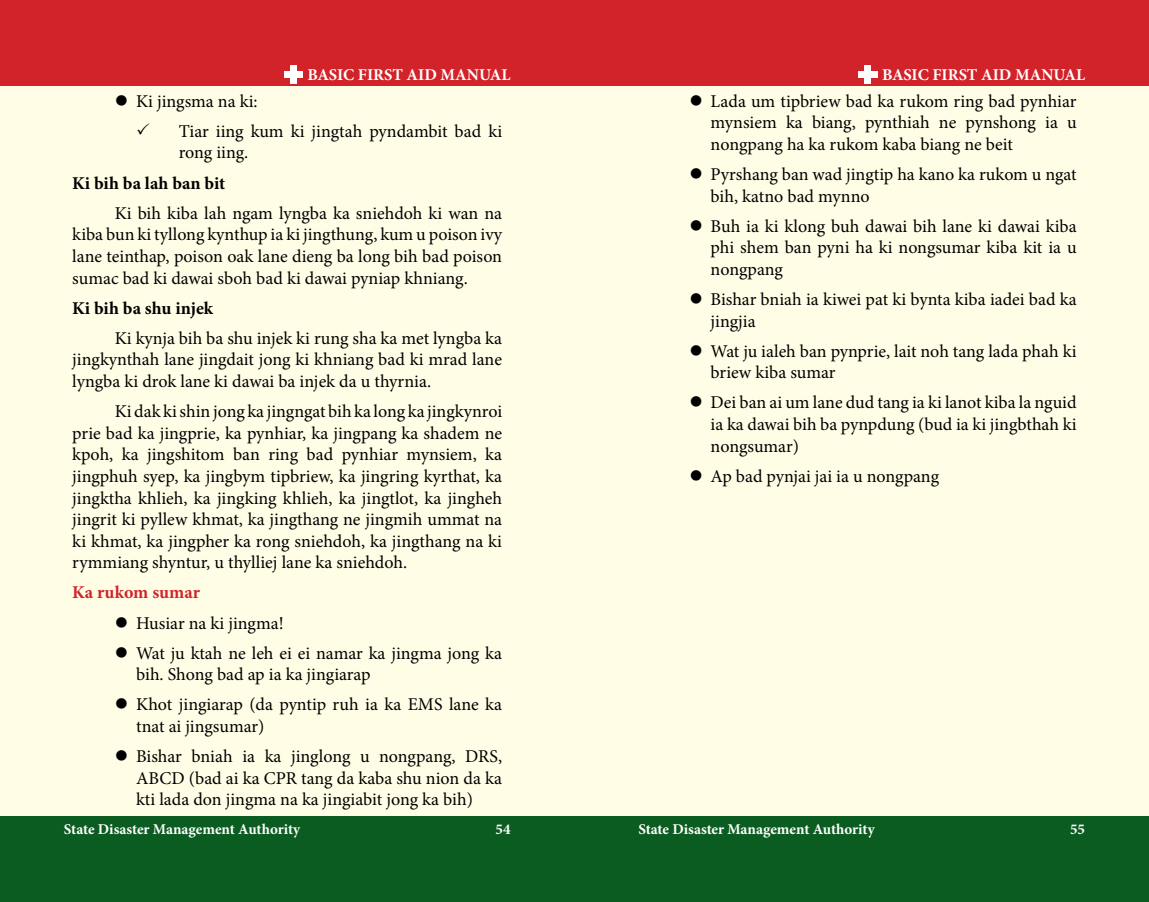
<style>
.page{position:relative;width:1149px;height:902px;background:#fff}
.page>*{position:absolute;margin:0;border:0;box-sizing:border-box;transform-origin:0 0}
.t1{font:18px/21.6px "Minion Pro";color:#000;text-align:justify}
.t2{font:700 18px "Minion Pro";letter-spacing:-.005em;color:#000}
.t3{font:700 18px "Minion Pro";color:#d2232a}
.t4{font:700 16.5px "Minion Pro";color:#fff}
.t5{font:700 15px "Minion Pro";letter-spacing:-.005em;color:#fff}
</style>
<div class="page">
<div style="left:0;top:0;width:574px;height:901px;background:#fffde5"></div>
<div style="left:574px;top:0;width:574px;height:901px;background:#fffde5"></div>
<div style="left:0;top:0;width:574px;height:85px;background:#d2232a"></div>
<div style="left:574px;top:0;width:574px;height:85px;background:#d2232a"></div>
<div style="left:0;top:816px;width:574px;height:85px;background:#0b5c20"></div>
<div style="left:574px;top:816px;width:574px;height:85px;background:#0b5c20"></div>
<svg style="left:290px;top:65px;width:6px;height:6px"></svg>
<div style="left:296px;top:71px;width:7px;height:7px;background:#fff"></div>
<svg style="left:290px;top:78px;width:6px;height:6px"></svg>
<div style="left:290px;top:71px;width:6px;height:7px;background:#fff"></div>
<div style="left:284px;top:71px;width:6px;height:7px;background:#fff"></div>
<svg style="left:864px;top:65px;width:6px;height:6px"></svg>
<div style="left:870px;top:71px;width:7px;height:7px;background:#fff"></div>
<svg style="left:864px;top:78px;width:6px;height:6px"></svg>
<div style="left:864px;top:71px;width:6px;height:7px;background:#fff"></div>
<div style="left:858px;top:71px;width:6px;height:7px;background:#fff"></div>
<p class="t4" style="left:307px;top:63px;width:204px">BASIC FIRST AID MANUAL</p>
<p class="t4" style="left:881px;top:63px;width:204px">BASIC FIRST AID MANUAL</p>
<p class="t1" style="left:179px;top:86px;width:325px;line-height:30.2px;text-indent:-64px">● Ki jingsma na ki:<br>Tiar iing kum ki jingtah pyndambit bad ki</p>
<p class="t1" style="left:179px;top:142px;width:71px">rong iing.</p>
<p class="t2" style="left:72px;top:170px;width:154px">Ki bih ba lah ban bit</p>
<p class="t1" style="left:72px;top:202px;width:431px;text-indent:43px">Ki bih kiba lah ngam lyngba ka sniehdoh ki wan na kiba bun ki tyllong kynthup ia ki jingthung, kum u poison ivy lane teinthap, poison oak lane dieng ba long bih bad poison sumac bad ki dawai sboh bad ki dawai pyniap khniang.</p>
<p class="t2" style="left:72px;top:295px;width:142px">Ki bih ba shu injek</p>
<p class="t1" style="left:72px;top:327px;width:431px;text-indent:43px">Ki kynja bih ba shu injek ki rung sha ka met lyngba ka jingkynthah lane jingdait jong ki khniang bad ki mrad lane lyngba ki drok lane ki dawai ba injek da u thyrnia.</p>
<p class="t1" style="left:72px;top:400px;width:431px;text-indent:43px">Ki dak ki shin jong ka jingngat bih ka long ka jingkynroi prie bad ka jingprie, ka pynhiar, ka jingpang ka shadem ne kpoh, ka jingshitom ban ring bad pynhiar mynsiem, ka jingphuh syep, ka jingbym tipbriew, ka jingring kyrthat, ka jingktha khlieh, ka jingking khlieh, ka jingtlot, ka jingheh jingrit ki pyllew khmat, ka jingthang ne jingmih ummat na ki khmat, ka jingpher ka rong sniehdoh, ka jingthang na ki rymmiang shyntur, u thylliej lane ka sniehdoh.</p>
<p class="t3" style="left:72px;top:580px;width:129px">Ka rukom sumar</p>
<p class="t1" style="left:115px;top:612px;width:170px">● Husiar na ki jingma!</p>
<p class="t1" style="left:136px;top:642px;width:367px;text-indent:-21px">● Wat ju ktah ne leh ei ei namar ka jingma jong ka bih. Shong bad ap ia ka jingiarap</p>
<p class="t1" style="left:136px;top:694px;width:367px;text-indent:-21px">● Khot jingiarap (da pyntip ruh ia ka EMS lane ka tnat ai jingsumar)</p>
<p class="t1" style="left:136px;top:745px;width:367px;text-indent:-21px">● Bishar bniah ia ka jinglong u nongpang, DRS, ABCD (bad ai ka CPR tang da kaba shu nion da ka kti lada don jingma na ka jingiabit jong ka bih)</p>
<p class="t1" style="left:710px;top:90px;width:367px;text-indent:-21px">● Lada um tipbriew bad ka rukom ring bad pynhiar mynsiem ka biang, pynthiah ne pynshong ia u nongpang ha ka rukom kaba biang ne beit</p>
<p class="t1" style="left:710px;top:163px;width:367px;text-indent:-21px">● Pyrshang ban wad jingtip ha kano ka rukom u ngat bih, katno bad mynno</p>
<p class="t1" style="left:710px;top:215px;width:367px;text-indent:-21px">● Buh ia ki klong buh dawai bih lane ki dawai kiba phi shem ban pyni ha ki nongsumar kiba kit ia u nongpang</p>
<p class="t1" style="left:710px;top:288px;width:367px;text-indent:-21px">● Bishar bniah ia kiwei pat ki bynta kiba iadei bad ka jingjia</p>
<p class="t1" style="left:710px;top:340px;width:367px;text-indent:-21px">● Wat ju ialeh ban pynprie, lait noh tang lada phah ki briew kiba sumar</p>
<p class="t1" style="left:710px;top:392px;width:367px;text-indent:-21px">● Dei ban ai um lane dud tang ia ki lanot kiba la nguid ia ka dawai bih ba pynpdung (bud ia ki jingbthah ki nongsumar)</p>
<p class="t1" style="left:689px;top:465px;width:251px">● Ap bad pynjai jai ia u nongpang</p>
<p class="t5" style="left:64px;top:818px;width:238px">State Disaster Management Authority</p>
<p class="t5" style="left:495px;top:818px;width:16px">54</p>
<p class="t5" style="left:638px;top:818px;width:238px">State Disaster Management Authority</p>
<p class="t5" style="left:1069px;top:818px;width:16px">55</p>
</div>
